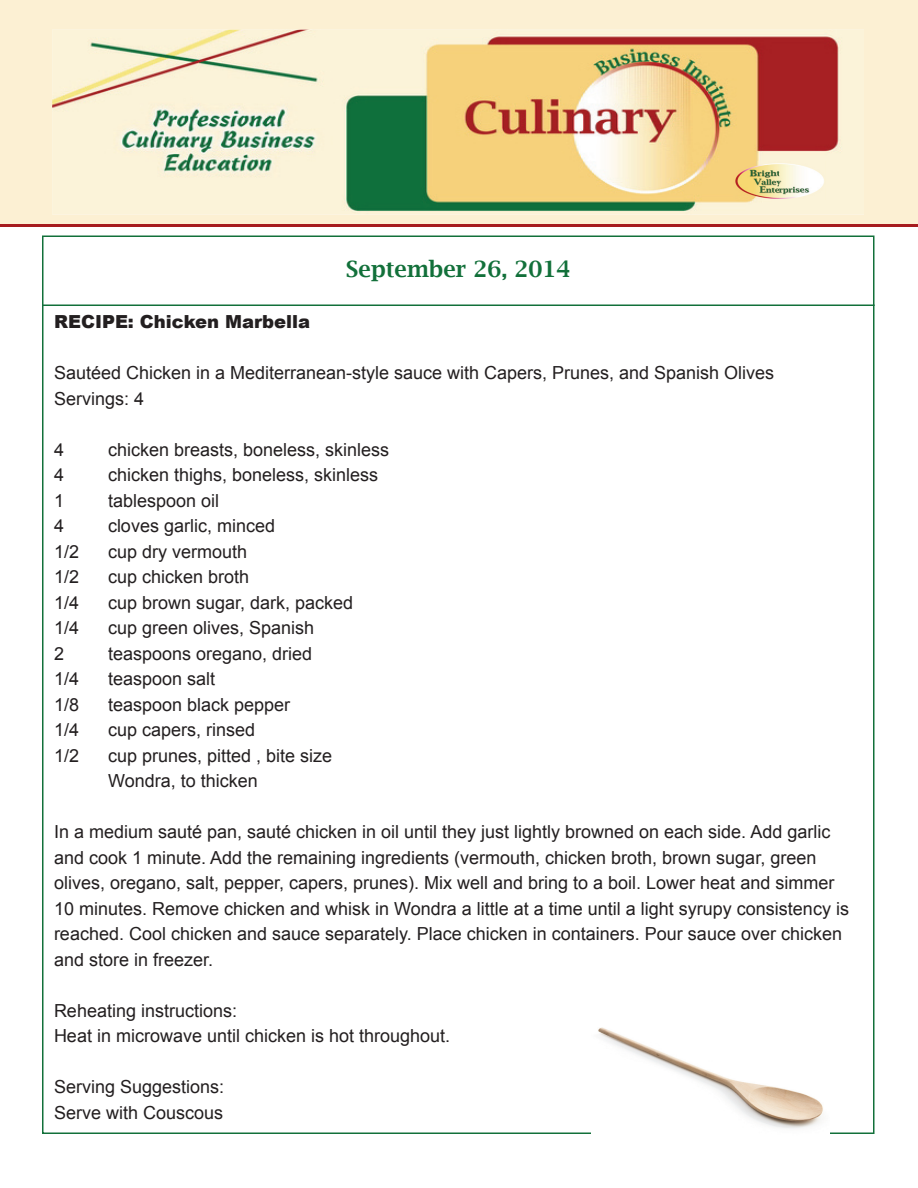
<style>
.page{position:relative;width:918px;height:1188px;background:#fff}
.page>*{position:absolute;margin:0;border:0;box-sizing:border-box;transform-origin:0 0}
.t1{font:600 22.5px "Lucida Bright";color:#12703a}
.t2{font:18px/25.5px "Arial";color:#231f20}
.t3{font:900 18px "Arial";color:#231f20}
</style>
<div class="page">
<div style="left:0;top:0;width:918px;height:224px;background:#fcf0d3"></div>
<hr style="left:0;top:224px;width:918px;height:3px;background:#a61c1f">
<img style="left:52px;top:30px;width:812px;height:184px">
<hr style="left:42px;top:304px;width:833px;height:2px;background:#12703a">
<img style="left:734px;top:162px;width:92px;height:38px">
<img style="left:598px;top:1027px;width:225px;height:102px">
<p class="t1" style="left:346px;top:256px;width:226px">September 26, 2014</p>
<p class="t3" style="left:54px;top:309px;width:258px">RECIPE: Chicken Marbella</p>
<p class="t2" style="left:54px;top:360px;width:722px">Sautéed Chicken in a Mediterranean-style sauce with Capers, Prunes, and Spanish Olives<br>Servings: 4</p>
<p class="t2" style="left:54px;top:437px;width:12px">4</p>
<p class="t2" style="left:108px;top:437px;width:283px">chicken breasts, boneless, skinless</p>
<p class="t2" style="left:54px;top:462px;width:12px">4</p>
<p class="t2" style="left:108px;top:462px;width:272px">chicken thighs, boneless, skinless</p>
<p class="t2" style="left:54px;top:488px;width:12px">1</p>
<p class="t2" style="left:108px;top:488px;width:113px">tablespoon oil</p>
<p class="t2" style="left:54px;top:513px;width:12px">4</p>
<p class="t2" style="left:108px;top:513px;width:169px">cloves garlic, minced</p>
<p class="t2" style="left:54px;top:539px;width:27px">1/2</p>
<p class="t2" style="left:108px;top:539px;width:141px">cup dry vermouth</p>
<p class="t2" style="left:54px;top:564px;width:27px">1/2</p>
<p class="t2" style="left:108px;top:564px;width:143px">cup chicken broth</p>
<p class="t2" style="left:54px;top:590px;width:27px">1/4</p>
<p class="t2" style="left:108px;top:590px;width:247px">cup brown sugar, dark, packed</p>
<p class="t2" style="left:54px;top:615px;width:27px">1/4</p>
<p class="t2" style="left:108px;top:615px;width:208px">cup green olives, Spanish</p>
<p class="t2" style="left:54px;top:641px;width:12px">2</p>
<p class="t2" style="left:108px;top:641px;width:206px">teaspoons oregano, dried</p>
<p class="t2" style="left:54px;top:666px;width:27px">1/4</p>
<p class="t2" style="left:108px;top:666px;width:109px">teaspoon salt</p>
<p class="t2" style="left:54px;top:692px;width:27px">1/8</p>
<p class="t2" style="left:108px;top:692px;width:184px">teaspoon black pepper</p>
<p class="t2" style="left:54px;top:717px;width:27px">1/4</p>
<p class="t2" style="left:108px;top:717px;width:149px">cup capers, rinsed</p>
<p class="t2" style="left:54px;top:743px;width:27px">1/2</p>
<p class="t2" style="left:108px;top:743px;width:226px">cup prunes, pitted , bite size<br>Wondra, to thicken</p>
<p class="t2" style="left:54px;top:819px;width:797px">In a medium sauté pan, sauté chicken in oil until they just lightly browned on each side. Add garlic and cook 1 minute. Add the remaining ingredients (vermouth, chicken broth, brown sugar, green olives, oregano, salt, pepper, capers, prunes). Mix well and bring to a boil. Lower heat and simmer 10 minutes. Remove chicken and whisk in Wondra a little at a time until a light syrupy consistency is reached. Cool chicken and sauce separately. Place chicken in containers. Pour sauce over chicken and store in freezer.</p>
<p class="t2" style="left:54px;top:998px;width:398px">Reheating instructions:<br>Heat in microwave until chicken is hot throughout.</p>
<p class="t2" style="left:54px;top:1074px;width:172px">Serving Suggestions:<br>Serve with Couscous</p>
</div>
